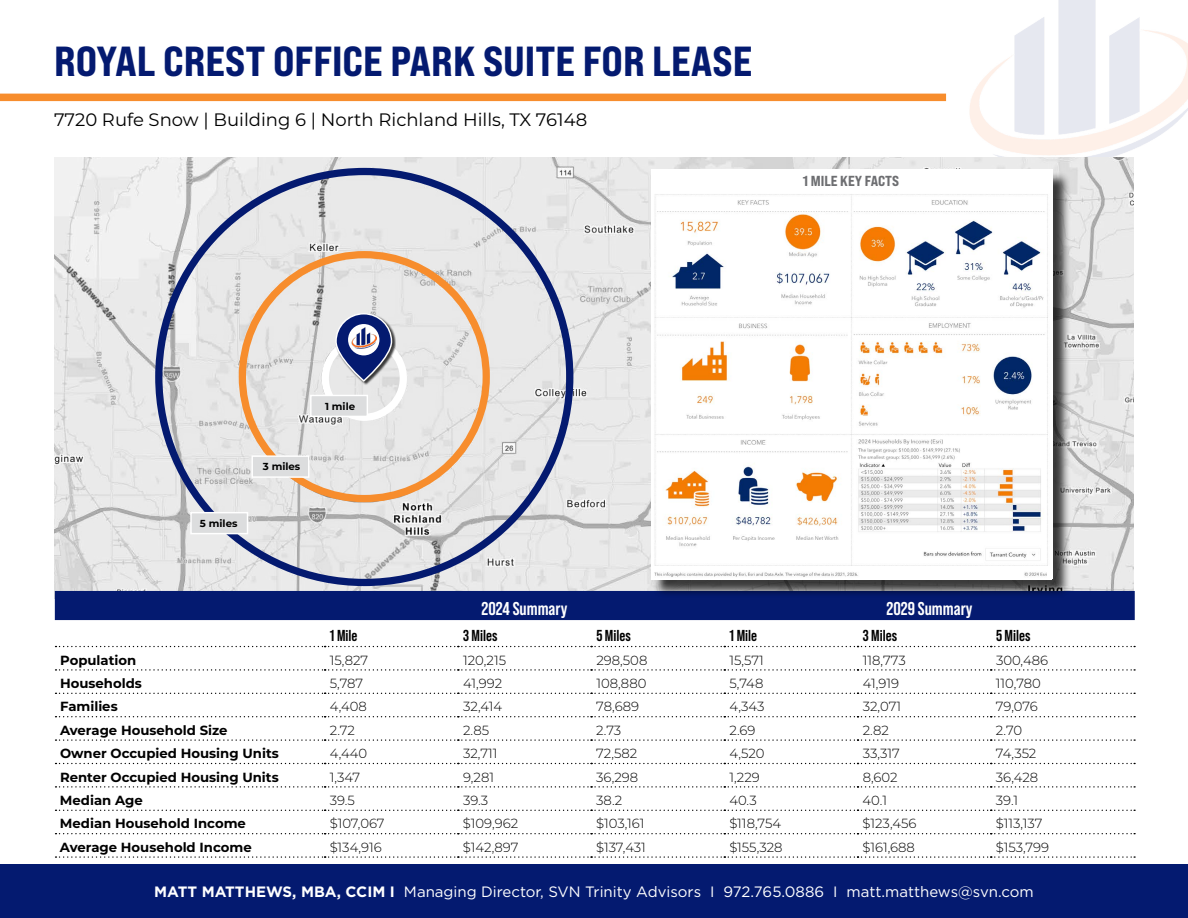
<style>
.page{position:relative;width:1188px;height:918px;background:#fff}
.page>*{position:absolute;margin:0;border:0;box-sizing:border-box;transform-origin:0 0}
.t1{font:42px "Bebas Neue Pro Exp Eb";color:#041a70}
.t2{font:700 18.45px "Bebas Neue Pro";color:#fff}
.t3{font:18px "Montserrat";color:#000}
.t4{font:700 15.9px "Bebas Neue Pro";color:#000}
.t5{font:15px "Gotham";color:#fff}
.t6{font:14.55px "Bebas Neue Pro Exp Eb";color:#6d6e71}
.t7{font:300 13.2px "Montserrat";color:#000}
.t8{font:700 13.2px "Montserrat";color:#000}
.t9{font:700 10.2px "Montserrat";color:#000}
.s1{font-weight:700}
</style>
<div class="page">
<img style="left:969px;top:0;width:219px;height:157px">
<img style="left:55px;top:157px;width:1079px;height:434px">
<div style="left:55px;top:591px;width:1080px;height:29px;background:#041a70"></div>
<svg style="left:56px;top:646px;width:1079px;height:1px"></svg>
<svg style="left:56px;top:669px;width:1079px;height:2px"></svg>
<svg style="left:56px;top:693px;width:1079px;height:1px"></svg>
<svg style="left:56px;top:716px;width:1079px;height:1px"></svg>
<svg style="left:56px;top:739px;width:1079px;height:2px"></svg>
<svg style="left:56px;top:763px;width:1079px;height:1px"></svg>
<svg style="left:56px;top:786px;width:1079px;height:2px"></svg>
<svg style="left:56px;top:810px;width:1079px;height:1px"></svg>
<svg style="left:56px;top:833px;width:1079px;height:1px"></svg>
<svg style="left:56px;top:856px;width:1079px;height:2px"></svg>
<div style="left:239px;top:251px;width:251px;height:251px;border:7px solid #f78d2d;border-radius:50%"></div>
<div style="left:322px;top:336px;width:85px;height:85px;border:7px solid #fff;border-radius:50%"></div>
<div style="left:310px;top:395px;width:58px;height:22px;background:#dcddde;border:1px solid #fff"></div>
<div style="left:251px;top:455px;width:58px;height:23px;background:#dcddde;border:1px solid #fff"></div>
<div style="left:190px;top:512px;width:58px;height:22px;background:#dcddde;border:1px solid #fff"></div>
<div style="left:335px;top:313px;width:61px;height:73px;background:#000;opacity:.75"></div>
<svg style="left:336px;top:314px;width:55px;height:67px;background:#384887"></svg>
<div style="left:335px;top:313px;width:57px;height:69px;border:1px solid #fff;border-radius:28px"></div>
<div style="left:348px;top:324px;width:31px;height:31px;background:#fff;border-radius:50%"></div>
<img style="left:351px;top:328px;width:25px;height:21px">
<div style="left:652px;top:171px;width:419px;height:426px;background:#000;opacity:.75"></div>
<div style="left:651px;top:170px;width:401px;height:409px;background:#fff"></div>
<img style="left:654px;top:194px;width:394px;height:383px">
<div style="left:0;top:864px;width:1188px;height:54px;background:#041a70"></div>
<div style="left:0;top:94px;width:946px;height:7px;background:#f78d2d"></div>
<h1 class="t1" style="left:54px;top:35px;width:700px">ROYAL CREST OFFICE PARK SUITE FOR LEASE</h1>
<h3 class="t3" style="left:54px;top:107px;width:535px">7720 Rufe Snow | Building 6 | North Richland Hills, TX 76148</h3>
<p class="t9" style="left:200px;top:516px;width:39px">5 miles</p>
<p class="t9" style="left:263px;top:459px;width:39px">3 miles</p>
<p class="t9" style="left:325px;top:399px;width:32px">1 mile</p>
<p class="t6" style="left:803px;top:172px;width:98px">1 MILE KEY FACTS</p>
<h2 class="t2" style="left:482px;top:598px;width:87px">2024 Summary</h2>
<h2 class="t2" style="left:887px;top:598px;width:88px">2029 Summary</h2>
<p class="t4" style="left:330px;top:627px;width:29px">1 Mile</p>
<p class="t4" style="left:463px;top:627px;width:36px">3 Miles</p>
<p class="t4" style="left:596px;top:627px;width:36px">5 Miles</p>
<p class="t4" style="left:730px;top:627px;width:29px">1 Mile</p>
<p class="t4" style="left:863px;top:627px;width:36px">3 Miles</p>
<p class="t4" style="left:996px;top:627px;width:36px">5 Miles</p>
<p class="t8" style="left:60px;top:650px;width:78px">Population</p>
<p class="t7" style="left:330px;top:651px;width:40px">15,827</p>
<p class="t7" style="left:463px;top:651px;width:44px">120,215</p>
<p class="t7" style="left:596px;top:651px;width:53px">298,508</p>
<p class="t7" style="left:730px;top:651px;width:36px">15,571</p>
<p class="t7" style="left:863px;top:651px;width:44px">118,773</p>
<p class="t7" style="left:996px;top:651px;width:54px">300,486</p>
<p class="t8" style="left:60px;top:674px;width:83px">Households</p>
<p class="t7" style="left:330px;top:674px;width:35px">5,787</p>
<p class="t7" style="left:463px;top:674px;width:41px">41,992</p>
<p class="t7" style="left:596px;top:674px;width:52px">108,880</p>
<p class="t7" style="left:730px;top:674px;width:35px">5,748</p>
<p class="t7" style="left:863px;top:674px;width:38px">41,919</p>
<p class="t7" style="left:996px;top:674px;width:46px">110,780</p>
<p class="t8" style="left:60px;top:697px;width:59px">Families</p>
<p class="t7" style="left:330px;top:698px;width:39px">4,408</p>
<p class="t7" style="left:463px;top:698px;width:40px">32,414</p>
<p class="t7" style="left:596px;top:698px;width:44px">78,689</p>
<p class="t7" style="left:730px;top:698px;width:36px">4,343</p>
<p class="t7" style="left:863px;top:698px;width:40px">32,071</p>
<p class="t7" style="left:996px;top:698px;width:43px">79,076</p>
<p class="t8" style="left:60px;top:721px;width:169px">Average Household Size</p>
<p class="t7" style="left:330px;top:721px;width:27px">2.72</p>
<p class="t7" style="left:463px;top:721px;width:28px">2.85</p>
<p class="t7" style="left:596px;top:721px;width:27px">2.73</p>
<p class="t7" style="left:730px;top:721px;width:28px">2.69</p>
<p class="t7" style="left:863px;top:721px;width:28px">2.82</p>
<p class="t7" style="left:996px;top:721px;width:28px">2.70</p>
<p class="t8" style="left:60px;top:744px;width:220px">Owner Occupied Housing Units</p>
<p class="t7" style="left:330px;top:745px;width:39px">4,440</p>
<p class="t7" style="left:463px;top:745px;width:36px">32,711</p>
<p class="t7" style="left:596px;top:745px;width:43px">72,582</p>
<p class="t7" style="left:729px;top:745px;width:36px">4,520</p>
<p class="t7" style="left:863px;top:745px;width:39px">33,317</p>
<p class="t7" style="left:996px;top:745px;width:42px">74,352</p>
<p class="t8" style="left:60px;top:767px;width:220px">Renter Occupied Housing Units</p>
<p class="t7" style="left:330px;top:768px;width:32px">1,347</p>
<p class="t7" style="left:463px;top:768px;width:33px">9,281</p>
<p class="t7" style="left:596px;top:768px;width:44px">36,298</p>
<p class="t7" style="left:729px;top:768px;width:32px">1,229</p>
<p class="t7" style="left:863px;top:768px;width:37px">8,602</p>
<p class="t7" style="left:996px;top:768px;width:44px">36,428</p>
<p class="t8" style="left:60px;top:791px;width:84px">Median Age</p>
<p class="t7" style="left:330px;top:791px;width:27px">39.5</p>
<p class="t7" style="left:463px;top:791px;width:27px">39.3</p>
<p class="t7" style="left:596px;top:791px;width:28px">38.2</p>
<p class="t7" style="left:729px;top:791px;width:29px">40.3</p>
<p class="t7" style="left:863px;top:791px;width:26px">40.1</p>
<p class="t7" style="left:996px;top:791px;width:24px">39.1</p>
<p class="t8" style="left:60px;top:814px;width:188px">Median Household Income</p>
<p class="t7" style="left:330px;top:815px;width:56px">$107,067</p>
<p class="t7" style="left:463px;top:815px;width:57px">$109,962</p>
<p class="t7" style="left:596px;top:815px;width:50px">$103,161</p>
<p class="t7" style="left:729px;top:815px;width:53px">$118,754</p>
<p class="t7" style="left:863px;top:815px;width:55px">$123,456</p>
<p class="t7" style="left:996px;top:815px;width:48px">$113,137</p>
<p class="t8" style="left:60px;top:838px;width:193px">Average Household Income</p>
<p class="t7" style="left:330px;top:838px;width:54px">$134,916</p>
<p class="t7" style="left:463px;top:838px;width:57px">$142,897</p>
<p class="t7" style="left:596px;top:838px;width:51px">$137,431</p>
<p class="t7" style="left:729px;top:838px;width:55px">$155,328</p>
<p class="t7" style="left:863px;top:838px;width:54px">$161,688</p>
<p class="t7" style="left:996px;top:838px;width:55px">$153,799</p>
<p class="t5" style="left:154px;top:882px;width:881px"><span class="s1">MATT MATTHEWS, MBA, CCIM I</span> Managing Director, SVN Trinity Advisors I 972.765.0886 I matt.matthews@svn.com</p>
</div>
